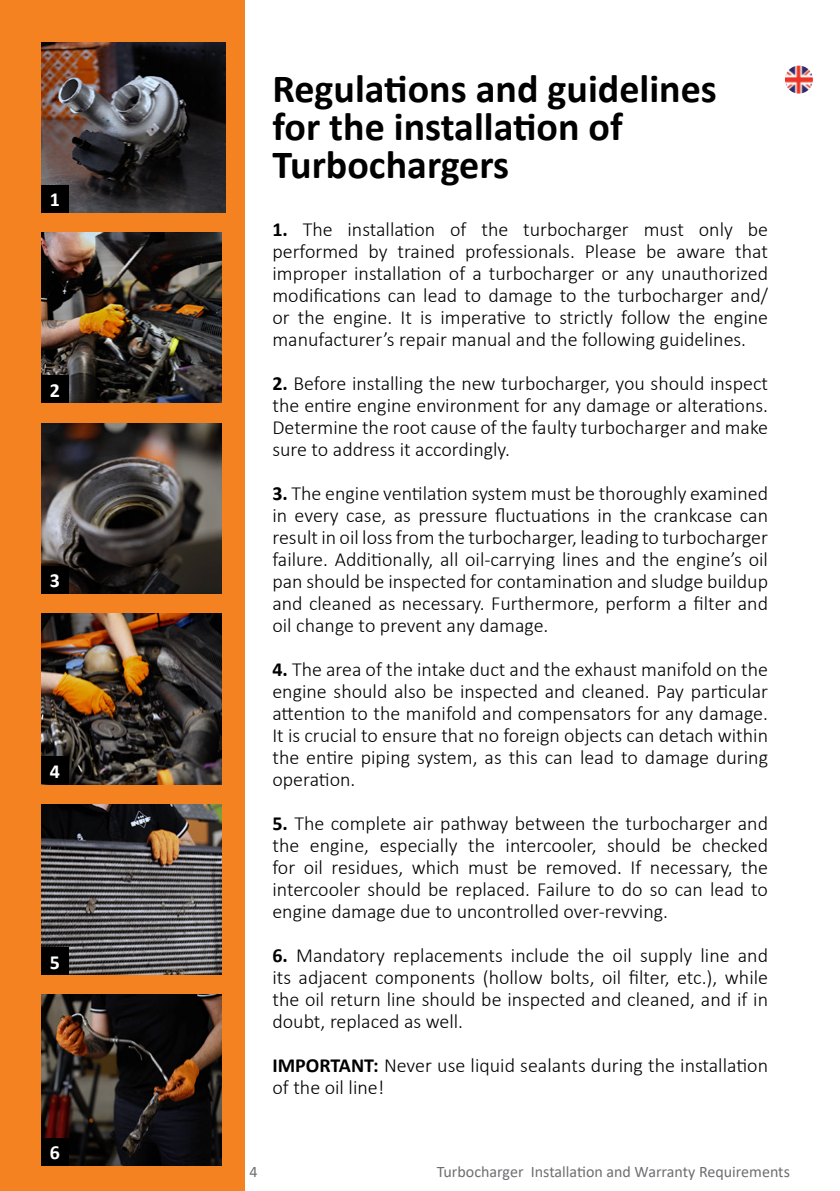
<style>
.page{position:relative;width:840px;height:1191px;background:#fff}
.page>*{position:absolute;margin:0;border:0;box-sizing:border-box;transform-origin:0 0}
.t1{font:700 40px/38px "Calibri";color:#000}
.t2{font:300 20px/22px "Calibri";color:#000;text-align:justify}
.t3{font:700 20px "Calibri";color:#fff}
.t4{font:16px "Calibri";color:#6d6e71}
.s1{font-weight:700}
</style>
<div class="page">
<div style="left:0;top:0;width:244px;height:1191px;background:#f58220"></div>
<img style="left:784px;top:66px;width:28px;height:28px;border-radius:14px">
<img style="left:41px;top:42px;width:184px;height:170px">
<div style="left:41px;top:185px;width:27px;height:27px;background:#000"></div>
<img style="left:41px;top:233px;width:180px;height:170px">
<div style="left:41px;top:376px;width:27px;height:27px;background:#000"></div>
<img style="left:41px;top:423px;width:180px;height:170px">
<div style="left:41px;top:566px;width:27px;height:27px;background:#000"></div>
<img style="left:41px;top:614px;width:180px;height:170px">
<div style="left:41px;top:757px;width:27px;height:27px;background:#000"></div>
<img style="left:41px;top:804px;width:180px;height:170px">
<div style="left:41px;top:947px;width:27px;height:27px;background:#000"></div>
<img style="left:41px;top:995px;width:180px;height:170px">
<div style="left:41px;top:1138px;width:27px;height:27px;background:#000"></div>
<p class="t3" style="left:50px;top:185px;width:12px">1</p>
<p class="t3" style="left:50px;top:376px;width:12px">2</p>
<p class="t3" style="left:50px;top:566px;width:12px">3</p>
<p class="t3" style="left:50px;top:757px;width:12px">4</p>
<p class="t3" style="left:50px;top:947px;width:12px">5</p>
<p class="t3" style="left:50px;top:1138px;width:12px">6</p>
<h1 class="t1" style="left:272px;top:69px;width:445px">Regulations and guidelines for the installation of<br>Turbochargers</h1>
<p class="t2" style="left:272px;top:218px;width:497px"><span class="s1">1.</span> The installation of the turbocharger must only be performed by trained professionals. Please be aware that improper installation of a turbocharger or any unauthorized modifications can lead to damage to the turbocharger and/ or the engine. It is imperative to strictly follow the engine manufacturer’s repair manual and the following guidelines.</p>
<p class="t2" style="left:272px;top:372px;width:497px"><span class="s1">2.</span> Before installing the new turbocharger, you should inspect the entire engine environment for any damage or alterations.<br>Determine the root cause of the faulty turbocharger and make sure to address it accordingly.</p>
<p class="t2" style="left:272px;top:482px;width:497px"><span class="s1">3.</span> The engine ventilation system must be thoroughly examined in every case, as pressure fluctuations in the crankcase can result in oil loss from the turbocharger, leading to turbocharger failure. Additionally, all oil-carrying lines and the engine’s oil pan should be inspected for contamination and sludge buildup and cleaned as necessary. Furthermore, perform a filter and oil change to prevent any damage.</p>
<p class="t2" style="left:272px;top:658px;width:497px"><span class="s1">4.</span> The area of the intake duct and the exhaust manifold on the engine should also be inspected and cleaned. Pay particular attention to the manifold and compensators for any damage.<br>It is crucial to ensure that no foreign objects can detach within the entire piping system, as this can lead to damage during operation.</p>
<p class="t2" style="left:272px;top:812px;width:497px"><span class="s1">5.</span> The complete air pathway between the turbocharger and the engine, especially the intercooler, should be checked for oil residues, which must be removed. If necessary, the intercooler should be replaced. Failure to do so can lead to engine damage due to uncontrolled over-revving.</p>
<p class="t2" style="left:272px;top:944px;width:497px"><span class="s1">6.</span> Mandatory replacements include the oil supply line and its adjacent components (hollow bolts, oil filter, etc.), while the oil return line should be inspected and cleaned, and if in doubt, replaced as well.</p>
<p class="t2" style="left:272px;top:1054px;width:497px"><span class="s1">IMPORTANT:</span> Never use liquid sealants during the installation of the oil line!</p>
<p class="t4" style="left:249px;top:1160px;width:10px">4</p>
<p class="t4" style="left:436px;top:1160px;width:354px">Turbocharger Installation and Warranty Requirements</p>
</div>
